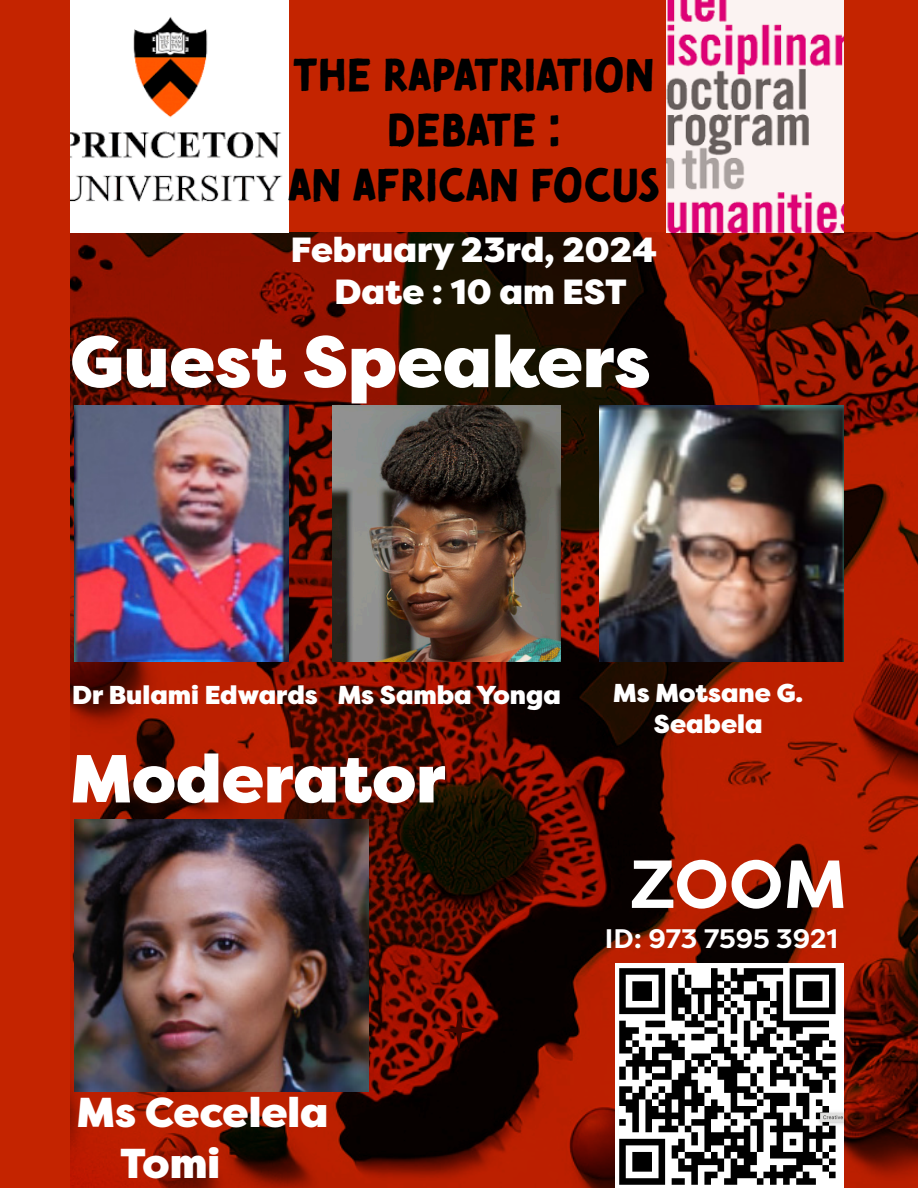
<style>
.page{position:relative;width:918px;height:1188px;background:#c42400}
.page>*{position:absolute;margin:0;border:0;box-sizing:border-box;transform-origin:0 0}
.t1{font:900 72.75px "Filson Pro";color:#fff}
.t2{font:900 67.8px "Filson Pro";color:#fff}
.t3{font:700 67.8px "Filson Pro";color:#fff}
.t4{font:45.9px/55.2px "Tomarik Brush";color:#000;text-align:center}
.t5{font:900 41.7px/50.1px "Filson Pro";color:#fff}
.t6{font:900 34.95px/42px "Filson Pro";color:#fff;text-align:center}
.t7{font:700 26.85px "Filson Pro";color:#fff}
.t8{font:900 25.8px/31px "Filson Pro";color:#fff;text-align:center}
</style>
<div class="page">
<img style="left:70px;top:232px;width:848px;height:956px">
<svg style="left:444px;top:1012px;width:30px;height:36px"></svg>
<img style="left:70px;top:0;width:218px;height:232px">
<img style="left:667px;top:0;width:176px;height:232px">
<img style="left:75px;top:405px;width:213px;height:257px">
<img style="left:333px;top:405px;width:228px;height:257px">
<img style="left:599px;top:405px;width:244px;height:257px">
<img style="left:75px;top:819px;width:294px;height:273px">
<img style="left:616px;top:963px;width:227px;height:225px">
<h3 class="t4" style="left:288px;top:42px;width:373px">THE RAPATRIATION<br>DEBATE :<br>AN AFRICAN FOCUS</h3>
<h3 class="t6" style="left:291px;top:230px;width:367px">February 23rd, 2024<br>Date : 10 am EST</h3>
<h1 class="t1" style="left:70px;top:316px;width:582px">Guest Speakers</h1>
<p class="t8" style="left:72px;top:680px;width:490px">Dr Bulami Edwards Ms Samba Yonga</p>
<p class="t8" style="left:613px;top:678px;width:192px">Ms Motsane G.<br>Seabela</p>
<h2 class="t2" style="left:70px;top:736px;width:377px">Moderator</h2>
<h3 class="t5" style="left:120px;top:1089px;width:210px;text-indent:-43px">Ms Cecelela<br>Tomi</h3>
<h2 class="t3" style="left:630px;top:841px;width:219px">ZOOM</h2>
<p class="t7" style="left:605px;top:921px;width:234px">ID: 973 7595 3921</p>
</div>
